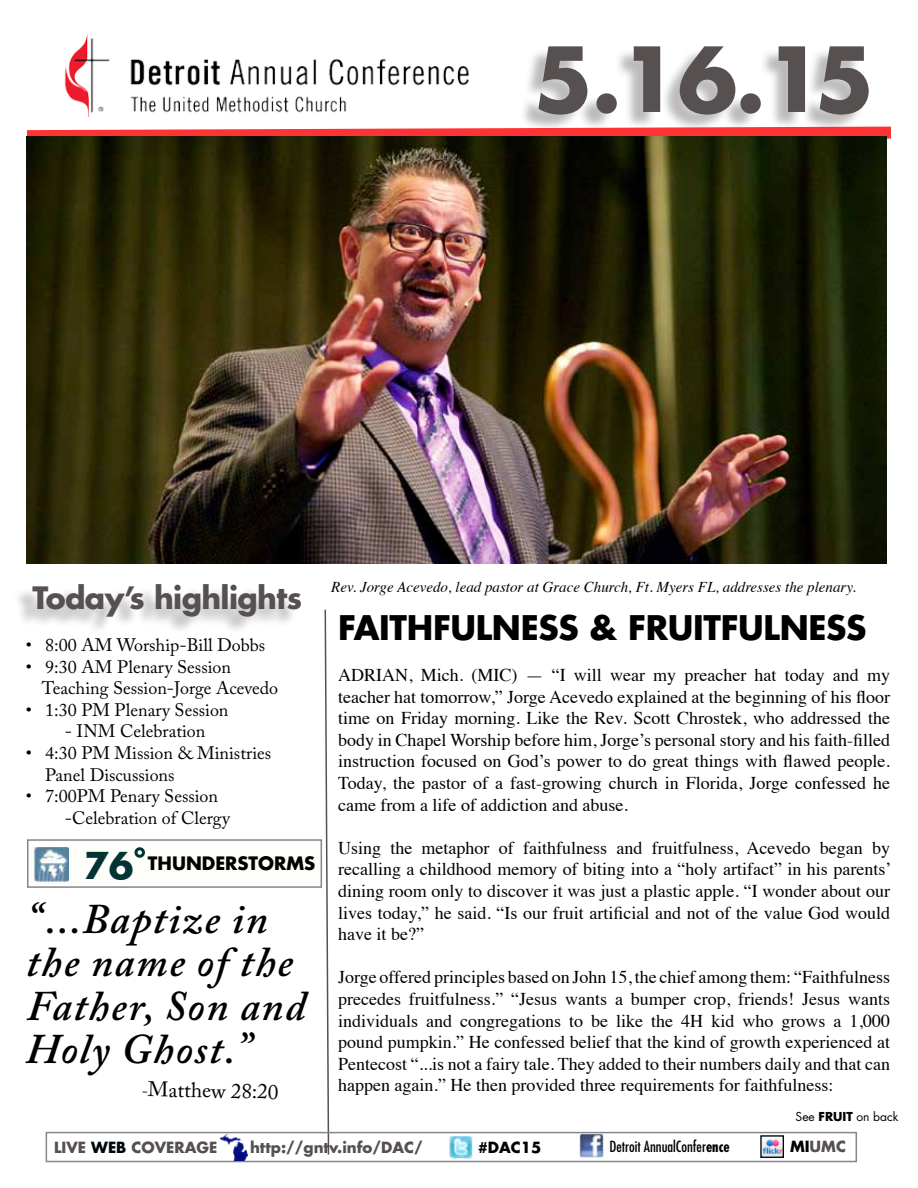
<style>
.page{position:relative;width:918px;height:1188px;background:#fff}
.page>*{position:absolute;margin:0;border:0;box-sizing:border-box;transform-origin:0 0}
.t1{font:700 87px "Futura";color:#565050}
.t2{font:italic 600 42px/43.5px "Adobe Caslon Pro";letter-spacing:.04em;color:#000}
.t3{font:700 33px "Futura";letter-spacing:-.01em;color:#000}
.t4{font:700 30px "Futura";letter-spacing:-.02em;color:#565050}
.t5{font:21px "Adobe Caslon Pro";color:#000}
.t6{font:18px/21.6px "Times";color:#000;text-align:justify}
.t7{font:18px/21.6px "Adobe Caslon Pro";color:#000}
.t8{font:700 18px "Futura";color:#000}
.t9{font:italic 15px "Times";color:#000}
.t10{font:700 15px "Futura";color:#565050}
.t11{font:condensed 15px "Futura";color:#000}
.t12{font:700 15px "Futura";color:#000}
.t13{font:12px "Futura";color:#000}
.s1{font-size:36px;color:#043333}
.s2{font-size:45px}
.s3{font-size:15px}
.s4{font-weight:700}
.s5{color:#00060b}
.s6{color:#000}
</style>
<div class="page">
<svg style="left:26px;top:126px;width:865px;height:22px"></svg>
<div style="left:519px;top:48px;width:346px;height:84px;background:#4d4848;opacity:.38"></div>
<div style="left:14px;top:586px;width:283px;height:48px;background:#4d4848;opacity:.38"></div>
<svg style="left:324px;top:609px;width:6px;height:546px"></svg>
<div style="left:27px;top:839px;width:295px;height:49px;background:#fdfdfa;border:2px solid #848688"></div>
<img style="left:34px;top:848px;width:34px;height:34px">
<div style="left:134px;top:847px;width:11px;height:11px;border:3px solid #023333;border-radius:50%"></div>
<div style="left:46px;top:1132px;width:811px;height:30px;border:2px solid #848688"></div>
<img style="left:220px;top:1135px;width:28px;height:26px">
<img style="left:580px;top:1135px;width:23px;height:22px">
<img style="left:762px;top:1137px;width:20px;height:19px">
<div style="left:760px;top:1135px;width:24px;height:23px;border:1px solid #00050d"></div>
<img style="left:449px;top:1136px;width:23px;height:22px">
<img style="left:64px;top:33px;width:405px;height:84px">
<img style="left:27px;top:136px;width:859px;height:428px">
<h1 class="t1" style="left:533px;top:19px;width:343px">5.16.15</h1>
<h3 class="t4" style="left:33px;top:577px;width:271px">Today’s highlights</h3>
<p class="t7" style="left:26px;top:634px;width:241px">• 8:00 AM Worship-Bill Dobbs</p>
<p class="t7" style="left:42px;top:656px;width:238px;text-indent:-16px">• 9:30 AM Plenary Session<br>Teaching Session-Jorge Acevedo</p>
<p class="t7" style="left:26px;top:699px;width:204px">• 1:30 PM Plenary Session</p>
<p class="t7" style="left:65px;top:720px;width:142px">- INM Celebration</p>
<p class="t7" style="left:45px;top:742px;width:228px;text-indent:-19px">• 4:30 PM Mission &amp; Ministries<br>Panel Discussions</p>
<p class="t7" style="left:65px;top:785px;width:167px;text-indent:-39px">• 7:00PM Penary Session -Celebration of Clergy</p>
<p class="t8" style="left:84px;top:851px;width:233px"><span class="s1">76</span> THUNDERSTORMS</p>
<h2 class="t2" style="left:27px;top:897px;width:281px"><span class="s2">“</span>...Baptize in the name of the<br>Father, Son and<br>Holy Ghost.<span class="s2">”</span></h2>
<p class="t5" style="left:142px;top:1077px;width:138px;rotate:1deg"><span class="s3">-</span>Matthew 28:20</p>
<p class="t9" style="left:331px;top:574px;width:526px">Rev. Jorge Acevedo, lead pastor at Grace Church, Ft. Myers FL, addresses the plenary.</p>
<h3 class="t3" style="left:338px;top:605px;width:530px">FAITHFULNESS &amp; FRUITFULNESS</h3>
<p class="t6" style="left:338px;top:663px;width:554px">ADRIAN, Mich. (MIC) — “I will wear my preacher hat today and my teacher hat tomorrow,” Jorge Acevedo explained at the beginning of his floor time on Friday morning. Like the Rev. Scott Chrostek, who addressed the body in Chapel Worship before him, Jorge’s personal story and his faith-filled instruction focused on God’s power to do great things with flawed people.<br>Today, the pastor of a fast-growing church in Florida, Jorge confessed he came from a life of addiction and abuse.</p>
<p class="t6" style="left:338px;top:835px;width:555px">Using the metaphor of faithfulness and fruitfulness, Acevedo began by recalling a childhood memory of biting into a “holy artifact” in his parents’ dining room only to discover it was just a plastic apple. “I wonder about our lives today,” he said. “Is our fruit artificial and not of the value God would have it be?”</p>
<p class="t6" style="left:338px;top:965px;width:554px">Jorge offered principles based on John 15, the chief among them: “Faithfulness precedes fruitfulness.” “Jesus wants a bumper crop, friends! Jesus wants individuals and congregations to be like the 4H kid who grows a 1,000 pound pumpkin.” He confessed belief that the kind of growth experienced at Pentecost “...is not a fairy tale. They added to their numbers daily and that can happen again.” He then provided three requirements for faithfulness:</p>
<p class="t13" style="left:796px;top:1108px;width:104px">See <span class="s4">FRUIT</span> on back</p>
<p class="t10" style="left:54px;top:1137px;width:165px">LIVE <span class="s5">WEB</span> COVERAGE</p>
<p class="t10" style="left:250px;top:1137px;width:174px">http://gntv.info/DAC/</p>
<p class="t12" style="left:478px;top:1137px;width:65px">#DAC15</p>
<p class="t11" style="left:609px;top:1137px;width:122px">Detroit AnnualConfer<span class="s4">ence</span></p>
<p class="t10" style="left:790px;top:1136px;width:57px"><span class="s6">MI</span>UMC</p>
</div>
